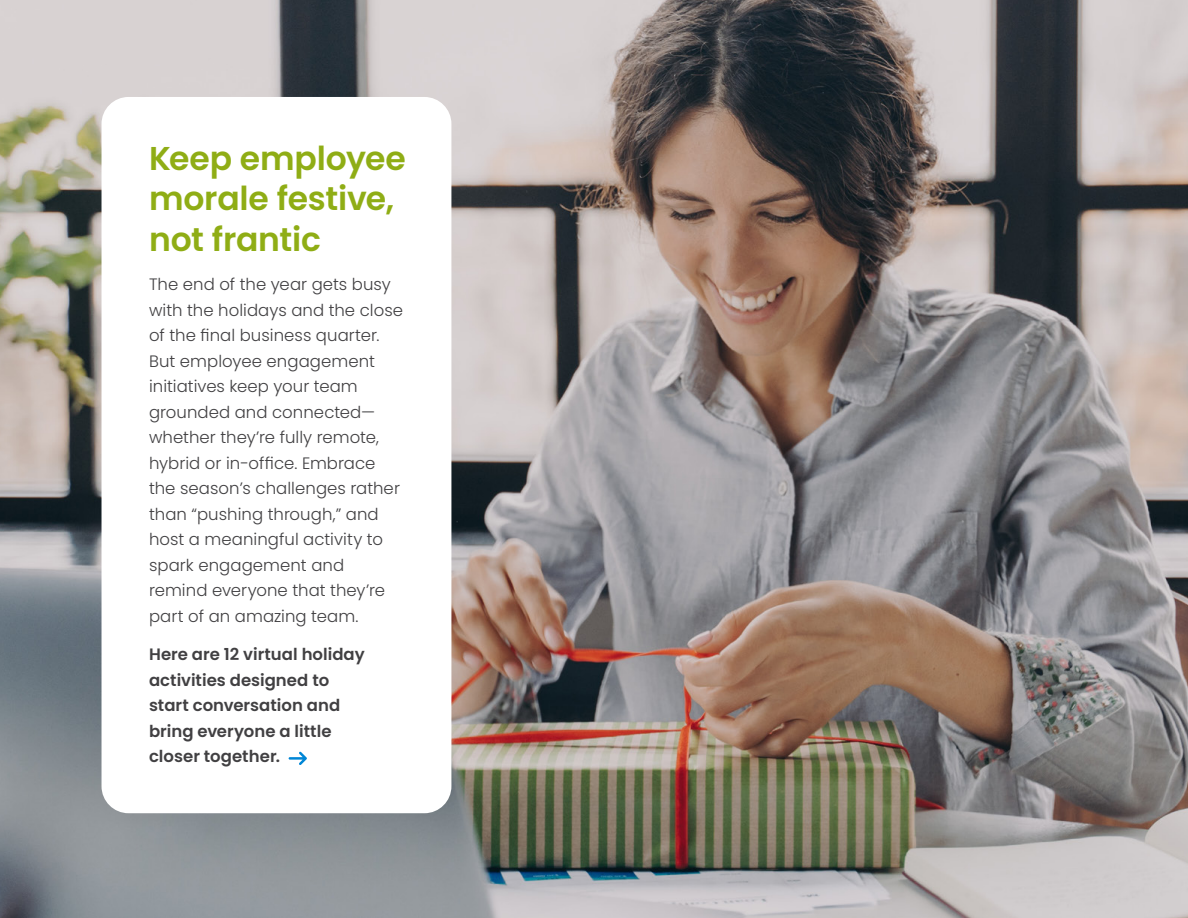
<style>
.page{position:relative;width:1188px;height:918px;background:#fff}
.page>*{position:absolute;margin:0;border:0;box-sizing:border-box;transform-origin:0 0}
.t1{font:600 33px/40.5px "Poppins";letter-spacing:-.005em;color:#8fad15}
.t2{font:300 16.5px/25.5px "Poppins";letter-spacing:.005em;color:#414042}
.t3{font:600 16.5px/25.5px "Poppins";color:#414042}
</style>
<div class="page">
<img style="left:0;top:0;width:1188px;height:918px">
<div style="left:102px;top:97px;width:349px;height:716px;background:#fff;border-radius:27px"></div>
<svg style="left:289px;top:752px;width:18px;height:13px"></svg>
<h1 class="t1" style="left:149px;top:138px;width:258px">Keep employee morale festive, not frantic</h1>
<p class="t2" style="left:149px;top:272px;width:256px">The end of the year gets busy with the holidays and the close of the final business quarter.<br>But employee engagement initiatives keep your team grounded and connected— whether they’re fully remote, hybrid or in-office. Embrace the season’s challenges rather than “pushing through,” and host a meaningful activity to spark engagement and remind everyone that they’re part of an amazing team.</p>
<p class="t3" style="left:149px;top:642px;width:217px">Here are 12 virtual holiday activities designed to start conversation and bring everyone a little closer together.</p>
</div>
